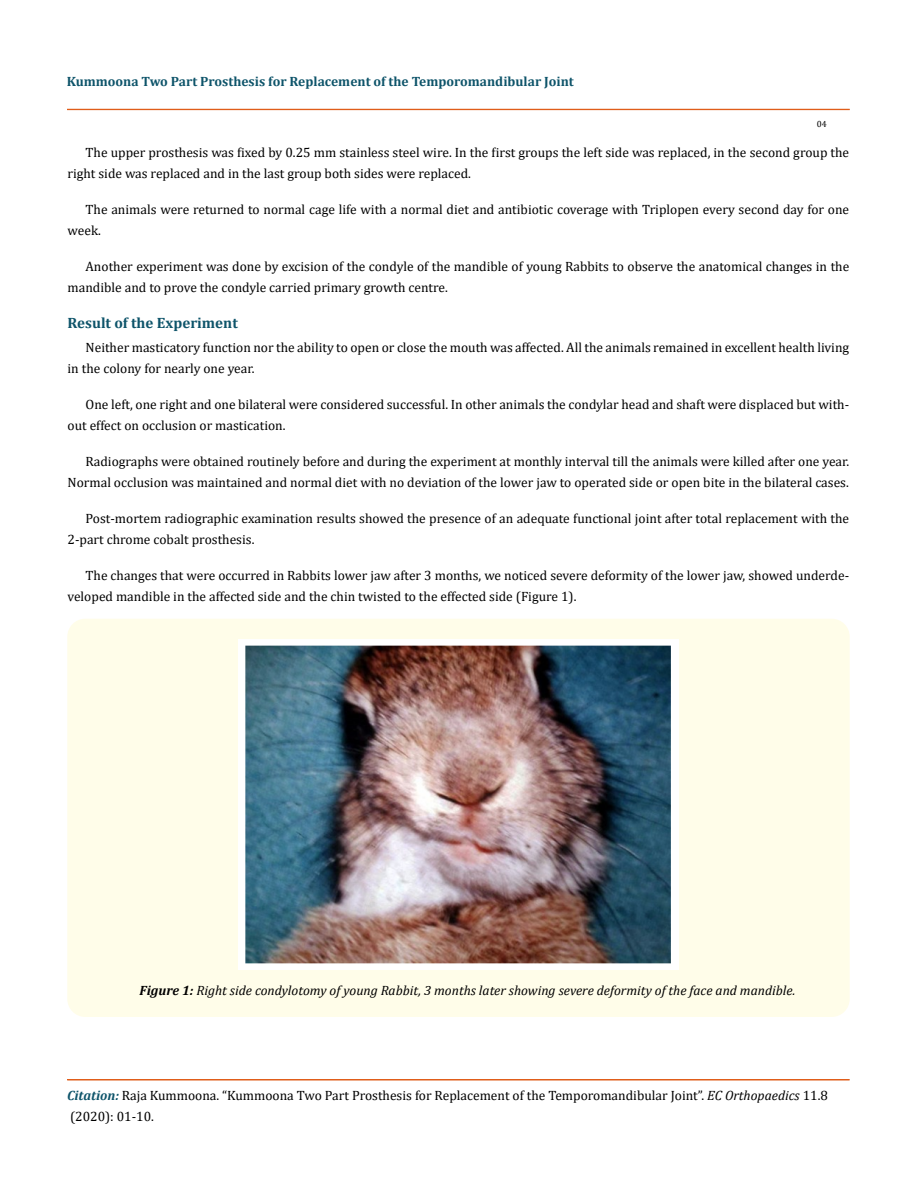
<style>
.page{position:relative;width:917px;height:1190px;background:#fff}
.page>*{position:absolute;margin:0;border:0;box-sizing:border-box;transform-origin:0 0}
.t1{font:700 15px "Cambria";color:#0e546a}
.t2{font:13.5px/21px "Cambria";color:#000}
.t3{font:italic 13.5px "Cambria";color:#000}
.t4{font:700 13.5px "Cambria";color:#0e546a}
.t5{font:9px "Cambria";color:#000}
.s1{font-weight:700}
.s2{font-weight:700;font-style:italic;color:#0e546a}
.s3{font-style:italic}
</style>
<div class="page">
<div style="left:67px;top:109px;width:782px;height:1px;border:1px solid #e05d1a"></div>
<div style="left:67px;top:1079px;width:782px;height:1px;border:1px solid #e05d1a"></div>
<div style="left:67px;top:618px;width:782px;height:399px;background:#fffde9;border-radius:18px"></div>
<img style="left:238px;top:639px;width:440px;height:330px">
<p class="t4" style="left:67px;top:72px;width:508px">Kummoona Two Part Prosthesis for Replacement of the Temporomandibular Joint</p>
<p class="t5" style="left:816px;top:118px;width:11px">04</p>
<p class="t2" style="left:68px;top:142px;width:783px;text-indent:18px">The upper prosthesis was fixed by 0.25 mm stainless steel wire. In the first groups the left side was replaced, in the second group the right side was replaced and in the last group both sides were replaced.</p>
<p class="t2" style="left:68px;top:199px;width:783px;text-indent:18px">The animals were returned to normal cage life with a normal diet and antibiotic coverage with Triplopen every second day for one week.</p>
<p class="t2" style="left:68px;top:256px;width:783px;text-indent:18px">Another experiment was done by excision of the condyle of the mandible of young Rabbits to observe the anatomical changes in the mandible and to prove the condyle carried primary growth centre.</p>
<p class="t1" style="left:68px;top:312px;width:172px">Result of the Experiment</p>
<p class="t2" style="left:68px;top:337px;width:783px;text-indent:18px">Neither masticatory function nor the ability to open or close the mouth was affected. All the animals remained in excellent health living in the colony for nearly one year.</p>
<p class="t2" style="left:68px;top:394px;width:783px;text-indent:18px">One left, one right and one bilateral were considered successful. In other animals the condylar head and shaft were displaced but with&shy;out effect on occlusion or mastication.</p>
<p class="t2" style="left:68px;top:451px;width:783px;text-align:right">Radiographs were obtained routinely before and during the experiment at monthly interval till the animals were killed after one year.<br>Normal occlusion was maintained and normal diet with no deviation of the lower jaw to operated side or open bite in the bilateral cases.</p>
<p class="t2" style="left:68px;top:508px;width:783px;text-indent:18px">Post-mortem radiographic examination results showed the presence of an adequate functional joint after total replacement with the<br>2-part chrome cobalt prosthesis.</p>
<p class="t2" style="left:67px;top:565px;width:783px;text-indent:18px">The changes that were occurred in Rabbits lower jaw after 3 months, we noticed severe deformity of the lower jaw, showed underde&shy;veloped mandible in the affected side and the chin twisted to the effected side (Figure 1).</p>
<p class="t3" style="left:140px;top:981px;width:657px"><span class="s1">Figure 1:</span> Right side condylotomy of young Rabbit, 3 months later showing severe deformity of the face and mandible.</p>
<p class="t2" style="left:67px;top:1084px;width:762px"><span class="s2">Citation:</span> Raja Kummoona. “Kummoona Two Part Prosthesis for Replacement of the Temporomandibular Joint”. <span class="s3">EC Orthopaedics</span> 11.8 (2020): 01-10.</p>
</div>
